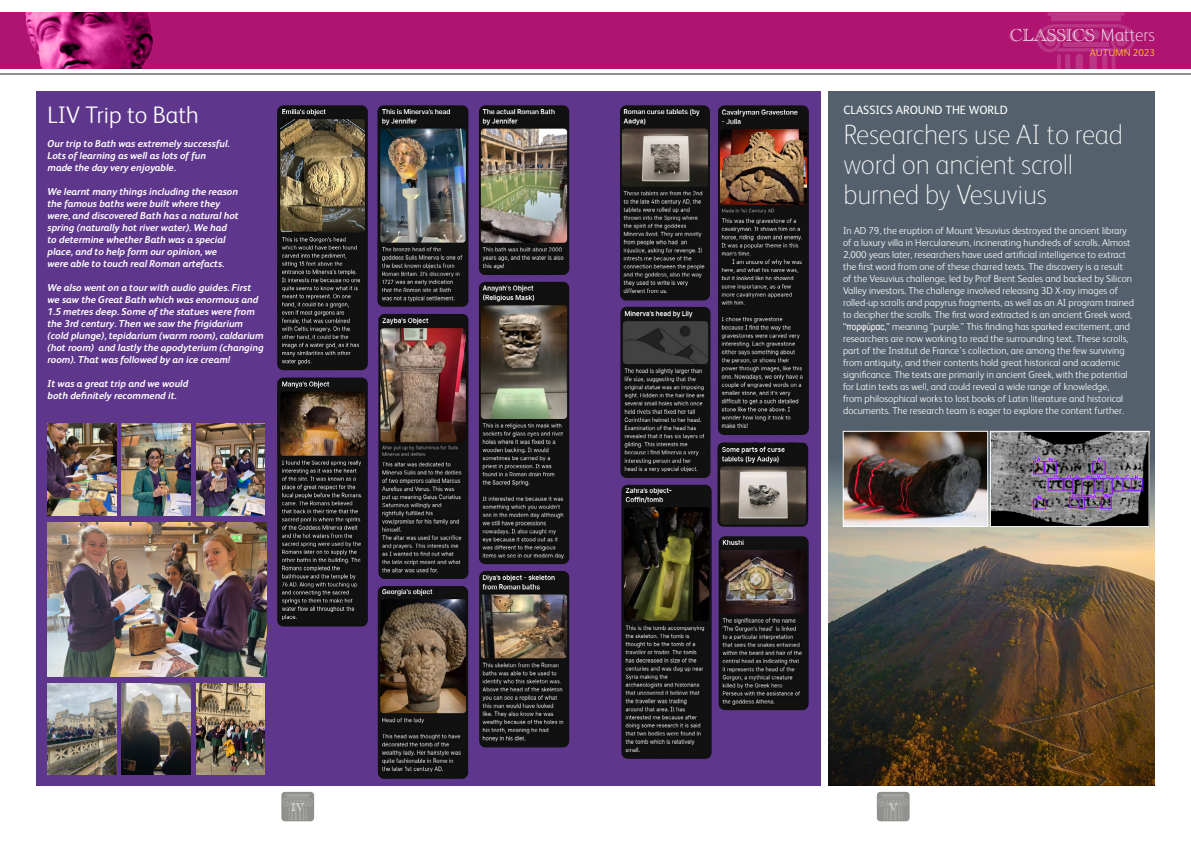
<style>
.page{position:relative;width:1191px;height:842px;background:#fff}
.page>*{position:absolute;margin:0;border:0;box-sizing:border-box;transform-origin:0 0}
.t1{font:100 28px/30px "FS Albert";letter-spacing:-.01em;color:#fff}
.t2{font:300 24px "FS Albert";color:#fff}
.t3{font:18px "Academy Engraved Let Plain";color:#fff}
.t4{font:12px "FS Albert";color:#fff}
.t5{font:12px "Academy Engraved Let Plain";color:#fff}
.t6{font:300 10px/12px "FS Albert";color:#fff}
.t7{font:italic 700 10px/12px "FS Albert";color:#fff}
.t8{font:10px "FS Albert";color:#f8ad3c}
.s1{font-family:"FS Albert";font-weight:100}
.s2{font-family:"Arial Narrow";font-weight:400}
</style>
<div class="page">
<div style="left:36px;top:91px;width:784px;height:694px;background:#5e378d"></div>
<div style="left:828px;top:91px;width:327px;height:694px;background:#54616c"></div>
<img style="left:828px;top:457px;width:327px;height:328px">
<img style="left:845px;top:433px;width:140px;height:92px">
<div style="left:843px;top:431px;width:144px;height:96px;border:1px solid #fff"></div>
<img style="left:992px;top:433px;width:155px;height:92px">
<div style="left:990px;top:431px;width:159px;height:96px;border:1px solid #fff"></div>
<img style="left:377px;top:105px;width:91px;height:202px">
<img style="left:378px;top:314px;width:90px;height:265px">
<img style="left:277px;top:105px;width:91px;height:265px">
<img style="left:378px;top:586px;width:90px;height:193px">
<img style="left:621px;top:485px;width:90px;height:274px">
<img style="left:479px;top:105px;width:90px;height:170px">
<img style="left:717px;top:442px;width:91px;height:85px">
<img style="left:479px;top:282px;width:90px;height:282px">
<img style="left:718px;top:536px;width:90px;height:174px">
<img style="left:620px;top:105px;width:90px;height:195px">
<img style="left:620px;top:307px;width:90px;height:171px">
<img style="left:479px;top:571px;width:90px;height:176px">
<img style="left:718px;top:105px;width:91px;height:330px">
<img style="left:277px;top:377px;width:91px;height:249px">
<img style="left:48px;top:522px;width:218px;height:154px">
<img style="left:48px;top:424px;width:68px;height:91px">
<img style="left:48px;top:683px;width:68px;height:92px">
<img style="left:122px;top:424px;width:68px;height:91px">
<img style="left:122px;top:683px;width:68px;height:92px">
<img style="left:196px;top:683px;width:69px;height:92px">
<img style="left:196px;top:424px;width:69px;height:91px">
<div style="left:281px;top:792px;width:33px;height:29px;background:#90918d;border-radius:4px"></div>
<svg style="left:283px;top:794px;width:30px;height:26px"></svg>
<div style="left:877px;top:792px;width:32px;height:29px;background:#90918d;border-radius:4px"></div>
<svg style="left:877px;top:794px;width:31px;height:26px"></svg>
<div style="left:0;top:12px;width:1191px;height:57px;background:#af1471"></div>
<img style="left:25px;top:12px;width:119px;height:57px">
<hr style="left:0;top:73px;width:1191px;height:2px;background:#90918d">
<svg style="left:1037px;top:12px;width:98px;height:57px"></svg>
<h2 class="t2" style="left:48px;top:99px;width:153px">LIV Trip to Bath</h2>
<p class="t7" style="left:48px;top:137px;width:184px">Our trip to Bath was extremely successful.<br>Lots of learning as well as lots of fun made the day very enjoyable.</p>
<p class="t7" style="left:48px;top:185px;width:193px">We learnt many things including the reason the famous baths were built where they were, and discovered Bath has a natural hot spring (naturally hot river water). We had to determine whether Bath was a special place, and to help form our opinion, we were able to touch real Roman artefacts.</p>
<p class="t7" style="left:48px;top:281px;width:218px">We also went on a tour with audio guides. First we saw the Great Bath which was enormous and 1.5 metres deep. Some of the statues were from the 3rd century. Then we saw the frigidarium (cold plunge), tepidarium (warm room), caldarium (hot room) and lastly the apodyterium (changing room). That was followed by an ice cream!</p>
<p class="t7" style="left:48px;top:377px;width:142px">It was a great trip and we would both definitely recommend it.</p>
<h3 class="t3" style="left:1009px;top:22px;width:147px">CLASSICS <span class="s1">Matters</span></h3>
<p class="t8" style="left:1089px;top:46px;width:67px">AUTUMN 2023</p>
<p class="t4" style="left:843px;top:102px;width:166px">CLASSICS AROUND THE WORLD</p>
<h1 class="t1" style="left:843px;top:118px;width:281px">Researchers use AI to read word on ancient scroll burned by Vesuvius</h1>
<p class="t6" style="left:843px;top:224px;width:292px">In AD 79, the eruption of Mount Vesuvius destroyed the ancient library of a luxury villa in Herculaneum, incinerating hundreds of scrolls. Almost 2,000 years later, researchers have used artificial intelligence to extract the first word from one of these charred texts. The discovery is a result of the Vesuvius challenge, led by Prof Brent Seales and backed by Silicon Valley investors. The challenge involved releasing 3D X-ray images of rolled-up scrolls and papyrus fragments, as well as an AI program trained to decipher the scrolls. The first word extracted is an ancient Greek word, “<span class="s2">πορφύραc</span>,” meaning “purple.” This finding has sparked excitement, and researchers are now working to read the surrounding text. These scrolls, part of the Institut de France’s collection, are among the few surviving from antiquity, and their contents hold great historical and academic significance. The texts are primarily in ancient Greek, with the potential for Latin texts as well, and could reveal a wide range of knowledge,<br>from philosophical works to lost books of Latin literature and historical documents. The research team is eager to explore the content further.</p>
<p class="t5" style="left:291px;top:798px;width:15px">IV</p>
<p class="t5" style="left:888px;top:798px;width:11px">V</p>
</div>
